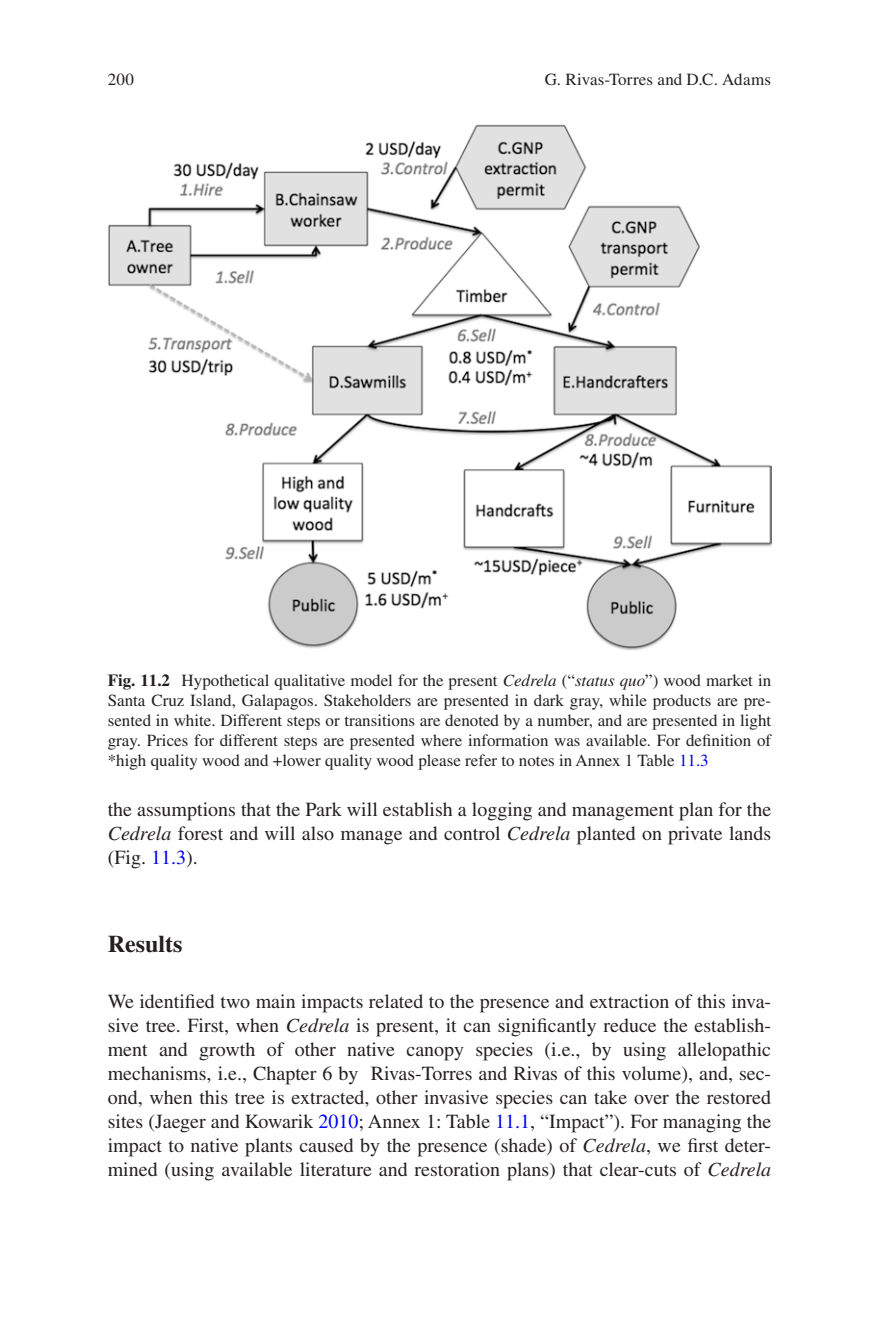
<style>
.page{position:relative;width:879px;height:1333px;background:#fff}
.page>*{position:absolute;margin:0;border:0;box-sizing:border-box;transform-origin:0 0}
.t1{font:700 24px "Qflbsq Times LT Std";color:#231f20}
.t2{font:20px/24px "Nfqstc Times LT Std";color:#231f20;text-align:justify}
.t3{font:17px/20px "Nfqstc Times LT Std";color:#231f20;text-align:justify}
.t4{font:17px "Whhymh Times LT Std";letter-spacing:.01em;color:#231f20}
.s1{font-family:"Qflbsq Times LT Std";font-weight:700}
.s2{font-family:"Fnmtsx Times LT Std";font-style:italic}
.s3{color:#0000fa}
</style>
<div class="page">
<img style="left:108px;top:124px;width:663px;height:526px">
<p class="t3" style="left:108px;top:69px;width:28px">200</p>
<p class="t4" style="left:545px;top:70px;width:228px">G. Rivas-Torres and D.C. Adams</p>
<p class="t3" style="left:108px;top:670px;width:665px"><span class="s1">Fig. 11.2</span> Hypothetical qualitative model for the present <span class="s2">Cedrela</span> (“<span class="s2">status quo</span>”) wood market in Santa Cruz Island, Galapagos. Stakeholders are presented in dark gray, while products are pre&shy;sented in white. Different steps or transitions are denoted by a number, and are presented in light gray. Prices for different steps are presented where information was available. For definition of *high quality wood and +lower quality wood please refer to notes in Annex 1 Table <span class="s3">11.3</span></p>
<p class="t2" style="left:108px;top:796px;width:665px">the assumptions that the Park will establish a logging and management plan for the <span class="s2">Cedrela</span> forest and will also manage and control <span class="s2">Cedrela</span> planted on private lands (Fig. <span class="s3">11.3</span>).</p>
<p class="t1" style="left:108px;top:929px;width:76px">Results</p>
<p class="t2" style="left:108px;top:988px;width:665px">We identified two main impacts related to the presence and extraction of this inva&shy;sive tree. First, when <span class="s2">Cedrela</span> is present, it can significantly reduce the establish&shy;ment and growth of other native canopy species (i.e., by using allelopathic mechanisms, i.e., Chapter 6 by Rivas-Torres and Rivas of this volume), and, sec&shy;ond, when this tree is extracted, other invasive species can take over the restored sites (Jaeger and Kowarik <span class="s3">2010</span>; Annex 1: Table <span class="s3">11.1</span>, “Impact”). For managing the impact to native plants caused by the presence (shade) of <span class="s2">Cedrela</span>, we first deter&shy;mined (using available literature and restoration plans) that clear-cuts of <span class="s2">Cedrela</span></p>
</div>
